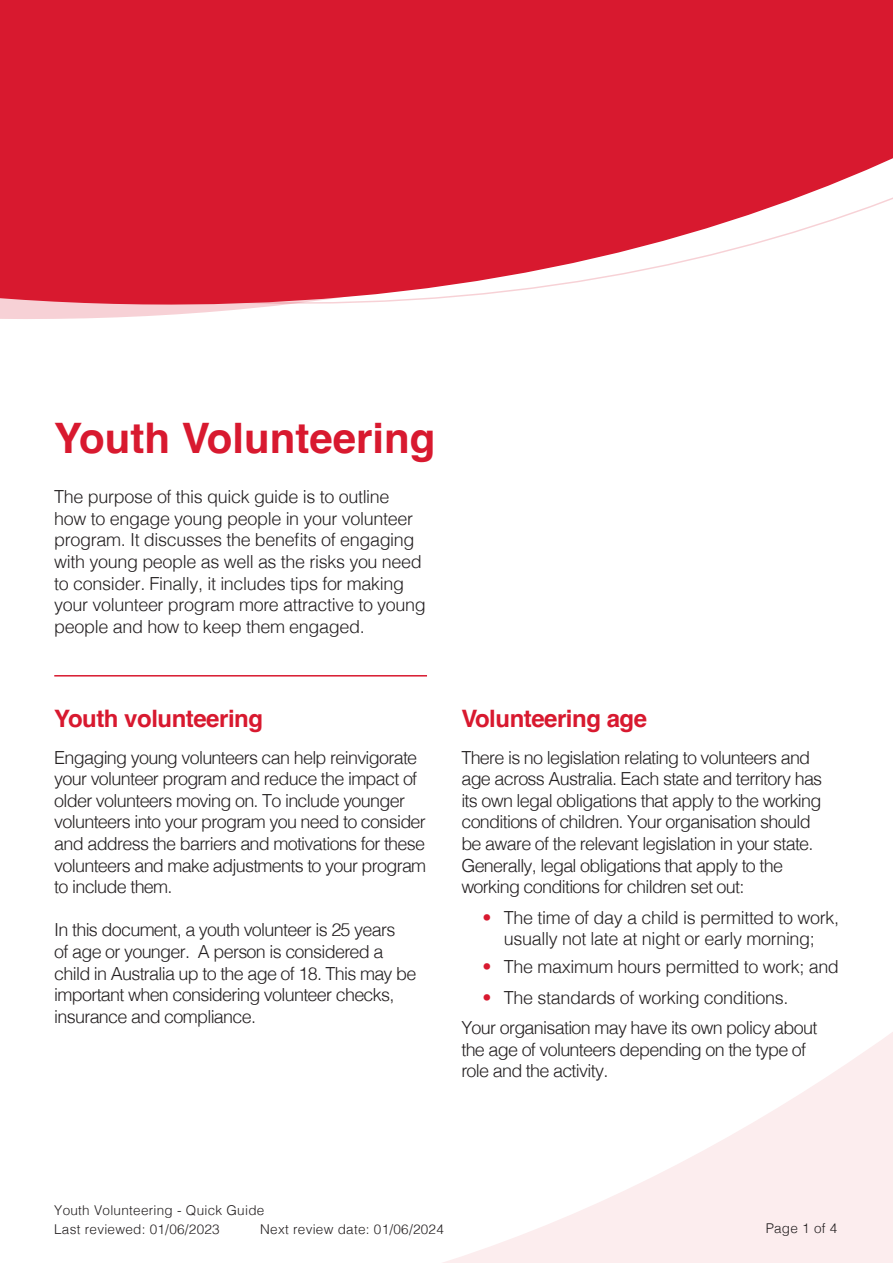
<style>
.page{position:relative;width:893px;height:1263px;background:#fff}
.page>*{position:absolute;margin:0;border:0;box-sizing:border-box;transform-origin:0 0}
.Main_Header{font:700 42px "Helvetica";color:#d8192f}
.Subheading{font:700 24px "Helvetica";letter-spacing:-.02em;color:#d8192f}
.Body_Copy{font:300 18px/21.6px "Helvetica";letter-spacing:-.04em;color:#231f20}
.Body_Copy-2{font:300 18px/21.6px "Helvetica";letter-spacing:-.02em;color:#231f20}
.t1{font:300 13.5px/19.2px "Helvetica";letter-spacing:.02em;color:#231f20}
.s1{color:#d8192f}
</style>
<div class="page">
<svg style="left:443px;top:1032px;width:450px;height:231px"></svg>
<hr style="left:54px;top:675px;width:373px;height:1px;background:#d8192f">
<svg style="left:0;top:0;width:893px;height:319px;background:#de3e50"></svg>
<p class="Main_Header" style="left:54px;top:412px;width:383px">Youth Volunteering</p>
<p class="Body_Copy-2" style="left:54px;top:485px;width:373px">The purpose of this quick guide is to outline how to engage young people in your volunteer program. It discusses the benefits of engaging with young people as well as the risks you need to consider. Finally, it includes tips for making your volunteer program more attractive to young people and how to keep them engaged.</p>
<p class="Subheading" style="left:54px;top:704px;width:210px">Youth volunteering</p>
<p class="Subheading" style="left:461px;top:704px;width:187px">Volunteering age</p>
<p class="Body_Copy" style="left:54px;top:745px;width:374px">Engaging young volunteers can help reinvigorate your volunteer program and reduce the impact of older volunteers moving on. To include younger volunteers into your program you need to consider and address the barriers and motivations for these volunteers and make adjustments to your program to include them.</p>
<p class="Body_Copy" style="left:54px;top:918px;width:364px">In this document, a youth volunteer is 25 years<br>of age or younger. A person is considered a child in Australia up to the age of 18. This may be important when considering volunteer checks, insurance and compliance.</p>
<p class="Body_Copy" style="left:461px;top:745px;width:362px">There is no legislation relating to volunteers and age across Australia. Each state and territory has its own legal obligations that apply to the working conditions of children. Your organisation should be aware of the relevant legislation in your state.<br>Generally, legal obligations that apply to the working conditions for children set out:</p>
<p class="Body_Copy-2" style="left:483px;top:905px;width:358px;text-align:center"><span class="s1">•</span> The time of day a child is permitted to work, usually not late at night or early morning;</p>
<p class="Body_Copy-2" style="left:483px;top:954px;width:358px"><span class="s1">•</span> The maximum hours permitted to work; and</p>
<p class="Body_Copy-2" style="left:483px;top:985px;width:307px"><span class="s1">•</span> The standards of working conditions.</p>
<p class="Body_Copy" style="left:461px;top:1016px;width:358px">Your organisation may have its own policy about the age of volunteers depending on the type of role and the activity.</p>
<p class="t1" style="left:54px;top:1199px;width:212px">Youth Volunteering - Quick Guide<br>Last reviewed: 01/06/2023</p>
<p class="t1" style="left:260px;top:1218px;width:185px">Next review date: 01/06/2024</p>
<p class="t1" style="left:766px;top:1218px;width:73px">Page 1 of 4</p>
</div>
